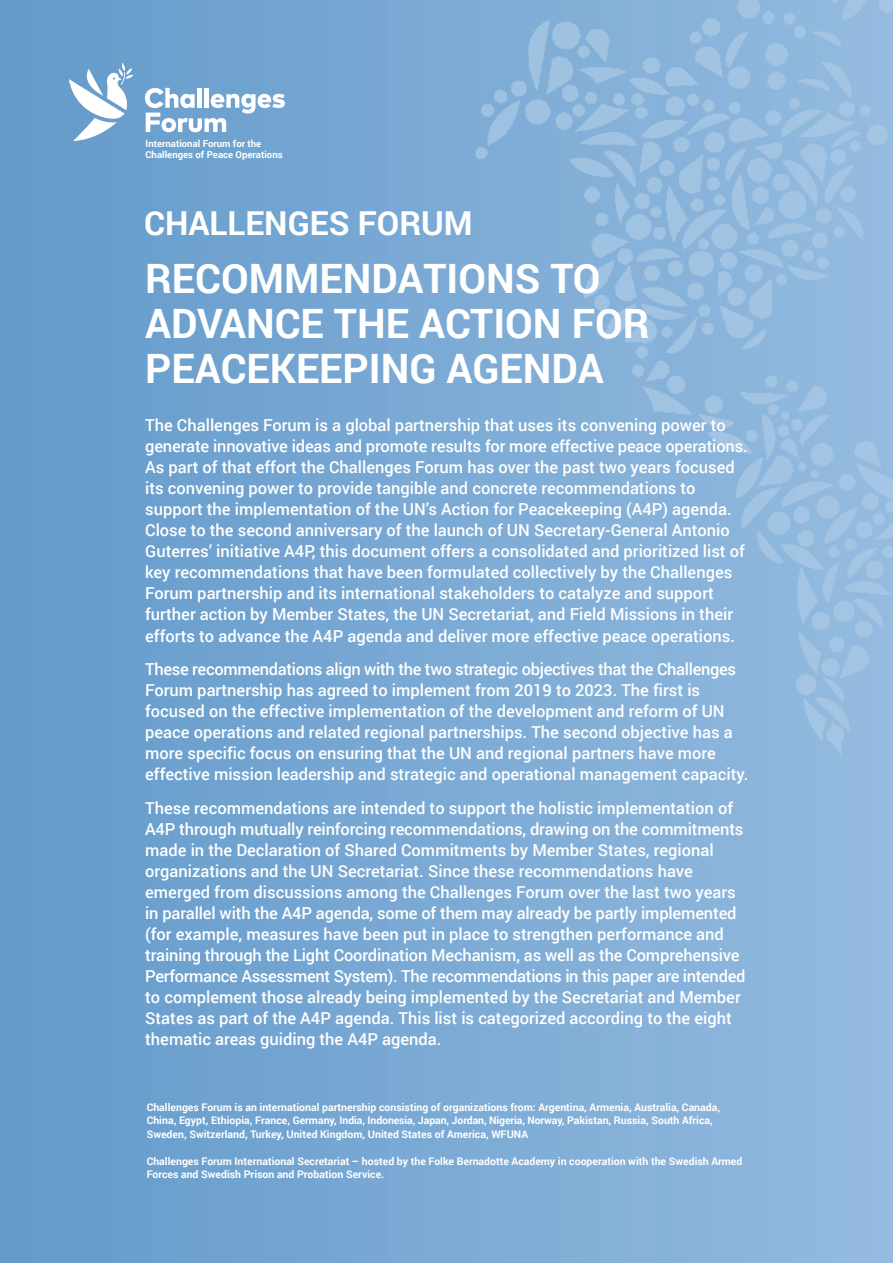
<style>
.page{position:relative;width:893px;height:1263px;background:#fff}
.page>*{position:absolute;margin:0;border:0;box-sizing:border-box;transform-origin:0 0}
.t1{font:700 40.5px/45px "Roboto";color:#fff}
.t2{font:700 33px "Roboto";color:#fff}
.t3{font:500 16.5px/21px "Roboto";color:#fff}
.t4{font:700 10.5px/13.5px "Roboto";color:#fff}
.t5{font:700 9.6px/10.1px "Roboto";color:#fff}
</style>
<div class="page">
<div style="left:0;top:0;width:893px;height:1263px;background:linear-gradient(to right,#639aca,#94bbdf)"></div>
<svg style="left:121px;top:63px;width:5px;height:8px"></svg>
<svg style="left:69px;top:68px;width:63px;height:73px"></svg>
<svg style="left:145px;top:88px;width:140px;height:44px"></svg>
<img style="left:455px;top:0;width:438px;height:782px">
<p class="t5" style="left:146px;top:139px;width:139px">International Forum for the<br>Challenges of Peace Operations</p>
<h2 class="t2" style="left:144px;top:200px;width:330px">CHALLENGES FORUM</h2>
<h1 class="t1" style="left:145px;top:254px;width:506px">RECOMMENDATIONS TO<br>ADVANCE THE ACTION FOR<br>PEACEKEEPING AGENDA</h1>
<p class="t3" style="left:145px;top:414px;width:604px">The Challenges Forum is a global partnership that uses its convening power to generate innovative ideas and promote results for more effective peace operations.<br>As part of that effort the Challenges Forum has over the past two years focused its convening power to provide tangible and concrete recommendations to support the implementation of the UN’s Action for Peacekeeping (A4P) agenda.<br>Close to the second anniversary of the launch of UN Secretary-General Antonio Guterres’ initiative A4P, this document offers a consolidated and prioritized list of key recommendations that have been formulated collectively by the Challenges Forum partnership and its international stakeholders to catalyze and support further action by Member States, the UN Secretariat, and Field Missions in their efforts to advance the A4P agenda and deliver more effective peace operations.</p>
<p class="t3" style="left:145px;top:658px;width:605px">These recommendations align with the two strategic objectives that the Challenges Forum partnership has agreed to implement from 2019 to 2023. The first is focused on the effective implementation of the development and reform of UN peace operations and related regional partnerships. The second objective has a more specific focus on ensuring that the UN and regional partners have more effective mission leadership and strategic and operational management capacity.</p>
<p class="t3" style="left:145px;top:797px;width:602px">These recommendations are intended to support the holistic implementation of A4P through mutually reinforcing recommendations, drawing on the commitments made in the Declaration of Shared Commitments by Member States, regional organizations and the UN Secretariat. Since these recommendations have emerged from discussions among the Challenges Forum over the last two years in parallel with the A4P agenda, some of them may already be partly implemented (for example, measures have been put in place to strengthen performance and training through the Light Coordination Mechanism, as well as the Comprehensive Performance Assessment System). The recommendations in this paper are intended to complement those already being implemented by the Secretariat and Member States as part of the A4P agenda. This list is categorized according to the eight thematic areas guiding the A4P agenda.</p>
<p class="t4" style="left:147px;top:1100px;width:575px">Challenges Forum is an international partnership consisting of organizations from: Argentina, Armenia, Australia, Canada,<br>China, Egypt, Ethiopia, France, Germany, India, Indonesia, Japan, Jordan, Nigeria, Norway, Pakistan, Russia, South Africa,<br>Sweden, Switzerland, Turkey, United Kingdom, United States of America, WFUNA</p>
<p class="t4" style="left:147px;top:1154px;width:597px">Challenges Forum International Secretariat – hosted by the Folke Bernadotte Academy in cooperation with the Swedish Armed<br>Forces and Swedish Prison and Probation Service.</p>
</div>
